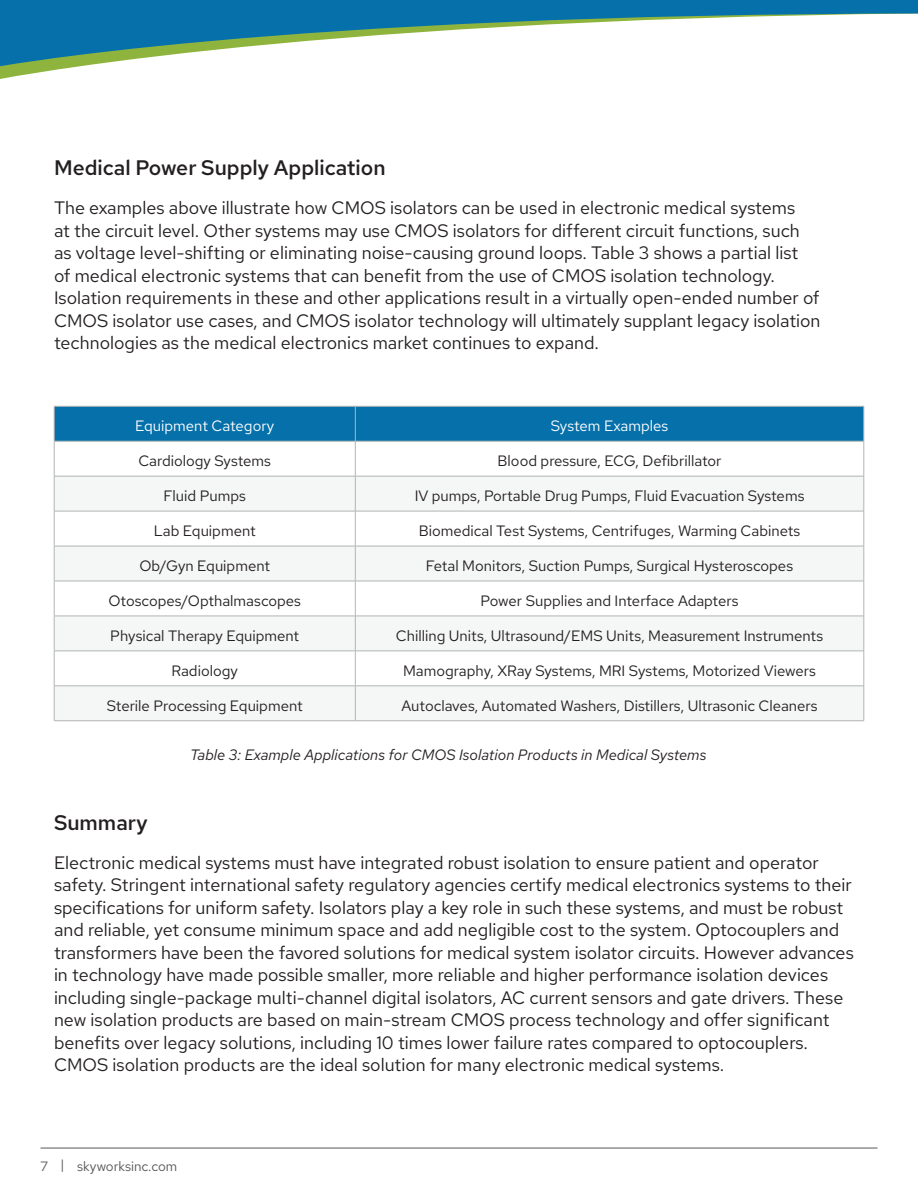
<style>
.page{position:relative;width:918px;height:1188px;background:#fff}
.page>*{position:absolute;margin:0;border:0;box-sizing:border-box;transform-origin:0 0}
.t1{font:600 21px "Red Hat Text";color:#231f20}
.t2{font:18px/22.5px "Red Hat Text";color:#231f20}
.t3{font:15px "Red Hat Text";color:#231f20}
.t4{font:italic 15px "Red Hat Text";color:#231f20}
.t5{font:15px "Red Hat Text";color:#fff}
.t6{font:13.5px "Red Hat Text";color:#57585a}
</style>
<div class="page">
<hr style="left:40px;top:1148px;width:838px;height:1px;background:#57585a">
<svg style="left:0;top:69px;width:61px;height:10px"></svg>
<svg style="left:0;top:0;width:918px;height:69px"></svg>
<div style="left:55px;top:407px;width:809px;height:34px;background:#0570aa"></div>
<svg style="left:55px;top:477px;width:809px;height:244px;fill:#f5f6f6"></svg>
<hr style="left:54px;top:406px;width:301px;height:1px;background:#b2b4b5">
<hr style="left:54px;top:406px;width:1px;height:35px;background:#b2b4b5">
<hr style="left:355px;top:406px;width:509px;height:1px;background:#b2b4b5">
<hr style="left:355px;top:406px;width:1px;height:35px;background:#b2b4b5">
<hr style="left:864px;top:406px;width:1px;height:35px;background:#b2b4b5">
<hr style="left:54px;top:441px;width:301px;height:1px;background:#b2b4b5">
<hr style="left:54px;top:441px;width:1px;height:35px;background:#b2b4b5">
<hr style="left:355px;top:441px;width:509px;height:1px;background:#b2b4b5">
<hr style="left:355px;top:441px;width:1px;height:35px;background:#b2b4b5">
<hr style="left:864px;top:441px;width:1px;height:35px;background:#b2b4b5">
<hr style="left:54px;top:476px;width:301px;height:1px;background:#b2b4b5">
<hr style="left:54px;top:476px;width:1px;height:35px;background:#b2b4b5">
<hr style="left:355px;top:476px;width:509px;height:1px;background:#b2b4b5">
<hr style="left:355px;top:476px;width:1px;height:35px;background:#b2b4b5">
<hr style="left:864px;top:476px;width:1px;height:35px;background:#b2b4b5">
<hr style="left:54px;top:511px;width:301px;height:1px;background:#b2b4b5">
<hr style="left:54px;top:511px;width:1px;height:35px;background:#b2b4b5">
<hr style="left:355px;top:511px;width:509px;height:1px;background:#b2b4b5">
<hr style="left:355px;top:511px;width:1px;height:35px;background:#b2b4b5">
<hr style="left:864px;top:511px;width:1px;height:35px;background:#b2b4b5">
<hr style="left:54px;top:546px;width:301px;height:1px;background:#b2b4b5">
<hr style="left:54px;top:546px;width:1px;height:35px;background:#b2b4b5">
<hr style="left:355px;top:546px;width:509px;height:1px;background:#b2b4b5">
<hr style="left:355px;top:546px;width:1px;height:35px;background:#b2b4b5">
<hr style="left:864px;top:546px;width:1px;height:35px;background:#b2b4b5">
<hr style="left:54px;top:581px;width:301px;height:1px;background:#b2b4b5">
<hr style="left:54px;top:581px;width:1px;height:35px;background:#b2b4b5">
<hr style="left:355px;top:581px;width:509px;height:1px;background:#b2b4b5">
<hr style="left:355px;top:581px;width:1px;height:35px;background:#b2b4b5">
<hr style="left:864px;top:581px;width:1px;height:35px;background:#b2b4b5">
<hr style="left:54px;top:616px;width:301px;height:1px;background:#b2b4b5">
<hr style="left:54px;top:616px;width:1px;height:35px;background:#b2b4b5">
<hr style="left:355px;top:616px;width:509px;height:1px;background:#b2b4b5">
<hr style="left:355px;top:616px;width:1px;height:35px;background:#b2b4b5">
<hr style="left:864px;top:616px;width:1px;height:35px;background:#b2b4b5">
<hr style="left:54px;top:651px;width:301px;height:1px;background:#b2b4b5">
<hr style="left:54px;top:651px;width:1px;height:35px;background:#b2b4b5">
<hr style="left:355px;top:651px;width:509px;height:1px;background:#b2b4b5">
<hr style="left:355px;top:651px;width:1px;height:35px;background:#b2b4b5">
<hr style="left:864px;top:651px;width:1px;height:35px;background:#b2b4b5">
<hr style="left:54px;top:686px;width:301px;height:1px;background:#b2b4b5">
<hr style="left:54px;top:686px;width:1px;height:35px;background:#b2b4b5">
<hr style="left:355px;top:686px;width:509px;height:1px;background:#b2b4b5">
<hr style="left:355px;top:686px;width:1px;height:35px;background:#b2b4b5">
<hr style="left:864px;top:686px;width:1px;height:35px;background:#b2b4b5">
<hr style="left:54px;top:721px;width:301px;height:1px;background:#b2b4b5">
<hr style="left:355px;top:721px;width:509px;height:1px;background:#b2b4b5">
<p class="t1" style="left:54px;top:154px;width:333px">Medical Power Supply Application</p>
<p class="t2" style="left:54px;top:196px;width:768px">The examples above illustrate how CMOS isolators can be used in electronic medical systems<br>at the circuit level. Other systems may use CMOS isolators for different circuit functions, such as voltage level-shifting or eliminating noise-causing ground loops. Table 3 shows a partial list<br>of medical electronic systems that can benefit from the use of CMOS isolation technology.<br>Isolation requirements in these and other applications result in a virtually open-ended number of CMOS isolator use cases, and CMOS isolator technology will ultimately supplant legacy isolation technologies as the medical electronics market continues to expand.</p>
<p class="t5" style="left:135px;top:416px;width:141px">Equipment Category</p>
<p class="t5" style="left:551px;top:416px;width:119px">System Examples</p>
<p class="t3" style="left:138px;top:451px;width:134px">Cardiology Systems</p>
<p class="t3" style="left:498px;top:451px;width:225px">Blood pressure, ECG, Defibrillator</p>
<p class="t3" style="left:164px;top:486px;width:84px">Fluid Pumps</p>
<p class="t3" style="left:415px;top:486px;width:391px">IV pumps, Portable Drug Pumps, Fluid Evacuation Systems</p>
<p class="t3" style="left:154px;top:521px;width:104px">Lab Equipment</p>
<p class="t3" style="left:419px;top:521px;width:383px">Biomedical Test Systems, Centrifuges, Warming Cabinets</p>
<p class="t3" style="left:139px;top:556px;width:132px">Ob/Gyn Equipment</p>
<p class="t3" style="left:426px;top:556px;width:369px">Fetal Monitors, Suction Pumps, Surgical Hysteroscopes</p>
<p class="t3" style="left:108px;top:591px;width:194px">Otoscopes/Opthalmascopes</p>
<p class="t3" style="left:481px;top:591px;width:259px">Power Supplies and Interface Adapters</p>
<p class="t3" style="left:110px;top:626px;width:190px">Physical Therapy Equipment</p>
<p class="t3" style="left:396px;top:626px;width:429px">Chilling Units, Ultrasound/EMS Units, Measurement Instruments</p>
<p class="t3" style="left:172px;top:661px;width:68px">Radiology</p>
<p class="t3" style="left:403px;top:661px;width:414px">Mamography, XRay Systems, MRI Systems, Motorized Viewers</p>
<p class="t3" style="left:107px;top:696px;width:198px">Sterile Processing Equipment</p>
<p class="t3" style="left:402px;top:696px;width:418px">Autoclaves, Automated Washers, Distillers, Ultrasonic Cleaners</p>
<p class="t4" style="left:190px;top:745px;width:518px">Table 3: Example Applications for CMOS Isolation Products in Medical Systems</p>
<p class="t1" style="left:54px;top:809px;width:95px">Summary</p>
<p class="t2" style="left:54px;top:851px;width:801px">Electronic medical systems must have integrated robust isolation to ensure patient and operator safety. Stringent international safety regulatory agencies certify medical electronics systems to their specifications for uniform safety. Isolators play a key role in such these systems, and must be robust and reliable, yet consume minimum space and add negligible cost to the system. Optocouplers and transformers have been the favored solutions for medical system isolator circuits. However advances in technology have made possible smaller, more reliable and higher performance isolation devices including single-package multi-channel digital isolators, AC current sensors and gate drivers. These new isolation products are based on main-stream CMOS process technology and offer significant benefits over legacy solutions, including 10 times lower failure rates compared to optocouplers.<br>CMOS isolation products are the ideal solution for many electronic medical systems.</p>
<p class="t6" style="left:40px;top:1157px;width:138px">7 | skyworksinc.com</p>
</div>
